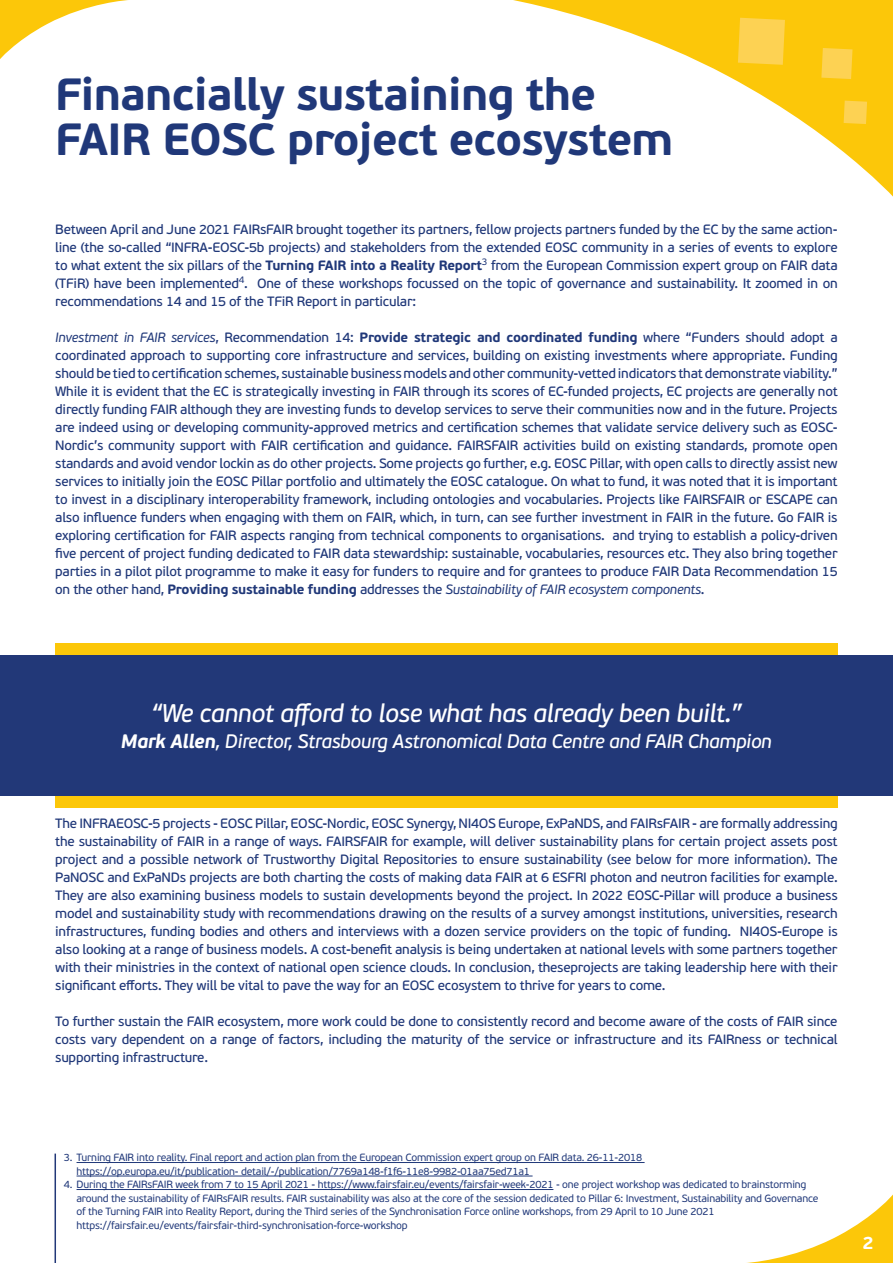
<style>
.page{position:relative;width:893px;height:1263px;background:#fff}
.page>*{position:absolute;margin:0;border:0;box-sizing:border-box;transform-origin:0 0}
.t1{font:700 45px/45px "PF Beau Sans Pro";letter-spacing:-.02em;color:#203879}
.t2{font:italic 25.5px "PF Beau Sans Pro Bbook";letter-spacing:-.02em;color:#fff}
.t3{font:italic 19.5px "PF Beau Sans Pro Bbook";letter-spacing:-.02em;color:#fff}
.t4{font:700 18px "PF Beau Sans Pro";color:#fff}
.t5{font:13.5px/18px "PF Beau Sans Pro Bbook";letter-spacing:-.02em;color:#203879;text-align:justify}
.t6{font:italic 13.5px "PF Beau Sans Pro";letter-spacing:-.02em;color:#203879}
.t7{font:10.5px/13.5px "PF Beau Sans Pro";letter-spacing:-.02em;color:#203879}
.s1{font-family:"PF Beau Sans Pro";font-weight:700}
.s2{font-family:"PF Beau Sans Pro";font-style:italic}
.s3{font-family:"PF Beau Sans Pro Bbook";font-style:normal}
.s4{font-weight:700;font-style:normal}
</style>
<div class="page">
<svg style="left:747px;top:1194px;width:146px;height:69px"></svg>
<hr style="left:77px;top:1162px;width:568px;height:1px;background:#203879">
<hr style="left:77px;top:1176px;width:456px;height:1px;background:#203879">
<hr style="left:77px;top:1189px;width:476px;height:1px;background:#203879">
<div style="left:55px;top:643px;width:783px;height:164px;background:#fcc709"></div>
<div style="left:0;top:655px;width:893px;height:141px;background:#223878"></div>
<hr style="left:55px;top:1153px;width:1px;height:110px;background:#223878">
<svg style="left:513px;top:0;width:380px;height:197px"></svg>
<svg style="left:738px;top:18px;width:47px;height:47px;background:#fcd14c"></svg>
<svg style="left:821px;top:48px;width:31px;height:31px"></svg>
<svg style="left:844px;top:101px;width:23px;height:23px"></svg>
<svg style="left:0;top:0;width:128px;height:59px"></svg>
<h1 class="t1" style="left:55px;top:72px;width:620px">Financially sustaining the<br>FAIR EOSC project ecosystem</h1>
<p class="t5" style="left:55px;top:221px;width:784px">Between April and June 2021 FAIRsFAIR brought together its partners, fellow projects partners funded by the EC by the same action&shy;line (the so-called “INFRA-EOSC-5b projects) and stakeholders from the extended EOSC community in a series of events to explore to what extent the six pillars of the <span class="s1">Turning FAIR into a Reality Report</span><sup>3</sup> from the European Commission expert group on FAIR data (TFiR) have been implemented<sup>4</sup>. One of these workshops focussed on the topic of governance and sustainability. It zoomed in on recommendations 14 and 15 of the TFiR Report in particular:</p>
<p class="t5" style="left:55px;top:329px;width:784px"><span class="s2">Investment in FAIR services</span>, Recommendation 14: <span class="s1">Provide strategic and coordinated funding</span> where “Funders should adopt a coordinated approach to supporting core infrastructure and services, building on existing investments where appropriate. Funding should be tied to certification schemes, sustainable business models and other community-vetted indicators that demonstrate viability.” While it is evident that the EC is strategically investing in FAIR through its scores of EC-funded projects, EC projects are generally not directly funding FAIR although they are investing funds to develop services to serve their communities now and in the future. Projects are indeed using or developing community-approved metrics and certification schemes that validate service delivery such as EOSC-Nordic’s community support with FAIR certification and guidance. FAIRSFAIR activities build on existing standards, promote open standards and avoid vendor lockin as do other projects. Some projects go further, e.g. EOSC Pillar, with open calls to directly assist new services to initially join the EOSC Pillar portfolio and ultimately the EOSC catalogue. On what to fund, it was noted that it is important to invest in a disciplinary interoperability framework, including ontologies and vocabularies. Projects like FAIRSFAIR or ESCAPE can also influence funders when engaging with them on FAIR, which, in turn, can see further investment in FAIR in the future. Go FAIR is exploring certification for FAIR aspects ranging from technical components to organisations. and trying to establish a policy-driven five percent of project funding dedicated to FAIR data stewardship: sustainable, vocabularies, resources etc. They also bring together parties in a pilot pilot programme to make it easy for funders to require and for grantees to produce FAIR Data Recommendation 15</p>
<p class="t6" style="left:55px;top:582px;width:651px"><span class="s3">on the other hand,</span> <span class="s4">Providing sustainable funding</span> <span class="s3">addresses the</span> Sustainability of FAIR ecosystem components<span class="s3">.</span></p>
<h2 class="t2" style="left:151px;top:698px;width:593px">“We cannot afford to lose what has already been built.”</h2>
<h3 class="t3" style="left:121px;top:729px;width:652px"><span class="s1">Mark Allen</span>, Director, Strasbourg Astronomical Data Centre and FAIR Champion</h3>
<p class="t5" style="left:55px;top:814px;width:784px">The INFRAEOSC-5 projects - EOSC Pillar, EOSC-Nordic, EOSC Synergy, NI4OS Europe, ExPaNDS, and FAIRsFAIR - are formally addressing the sustainability of FAIR in a range of ways. FAIRSFAIR for example, will deliver sustainability plans for certain project assets post project and a possible network of Trustworthy Digital Repositories to ensure sustainability (see below for more information). The PaNOSC and ExPaNDs projects are both charting the costs of making data FAIR at 6 ESFRI photon and neutron facilities for example.<br>They are also examining business models to sustain developments beyond the project. In 2022 EOSC-Pillar will produce a business model and sustainability study with recommendations drawing on the results of a survey amongst institutions, universities, research infrastructures, funding bodies and others and interviews with a dozen service providers on the topic of funding. NI4OS-Europe is also looking at a range of business models. A cost-benefit analysis is being undertaken at national levels with some partners together with their ministries in the context of national open science clouds. In conclusion, theseprojects are taking leadership here with their significant efforts. They will be vital to pave the way for an EOSC ecosystem to thrive for years to come.</p>
<p class="t5" style="left:55px;top:1012px;width:784px">To further sustain the FAIR ecosystem, more work could be done to consistently record and become aware of the costs of FAIR since costs vary dependent on a range of factors, including the maturity of the service or infrastructure and its FAIRness or technical supporting infrastructure.</p>
<p class="t7" style="left:77px;top:1151px;width:567px;text-indent:-13px">3. Turning FAIR into reality. Final report and action plan from the European Commission expert group on FAIR data. 26-11-2018 https://op.europa.eu/it/publication- detail/-/publication/7769a148-f1f6-11e8-9982-01aa75ed71a1</p>
<p class="t7" style="left:77px;top:1178px;width:743px;text-indent:-13px">4. During the FAIRsFAIR week from 7 to 15 April 2021 - https://www.fairsfair.eu/events/fairsfair-week-2021 - one project workshop was dedicated to brainstorming around the sustainability of FAIRsFAIR results. FAIR sustainability was also at the core of the session dedicated to Pillar 6: Investment, Sustainability and Governance of the Turning FAIR into Reality Report, during the Third series of the Synchronisation Force online workshops, from 29 April to 10 June 2021 https://fairsfair.eu/events/fairsfair-third-synchronisation-force-workshop</p>
<h3 class="t4" style="left:862px;top:1232px;width:13px">2</h3>
</div>
